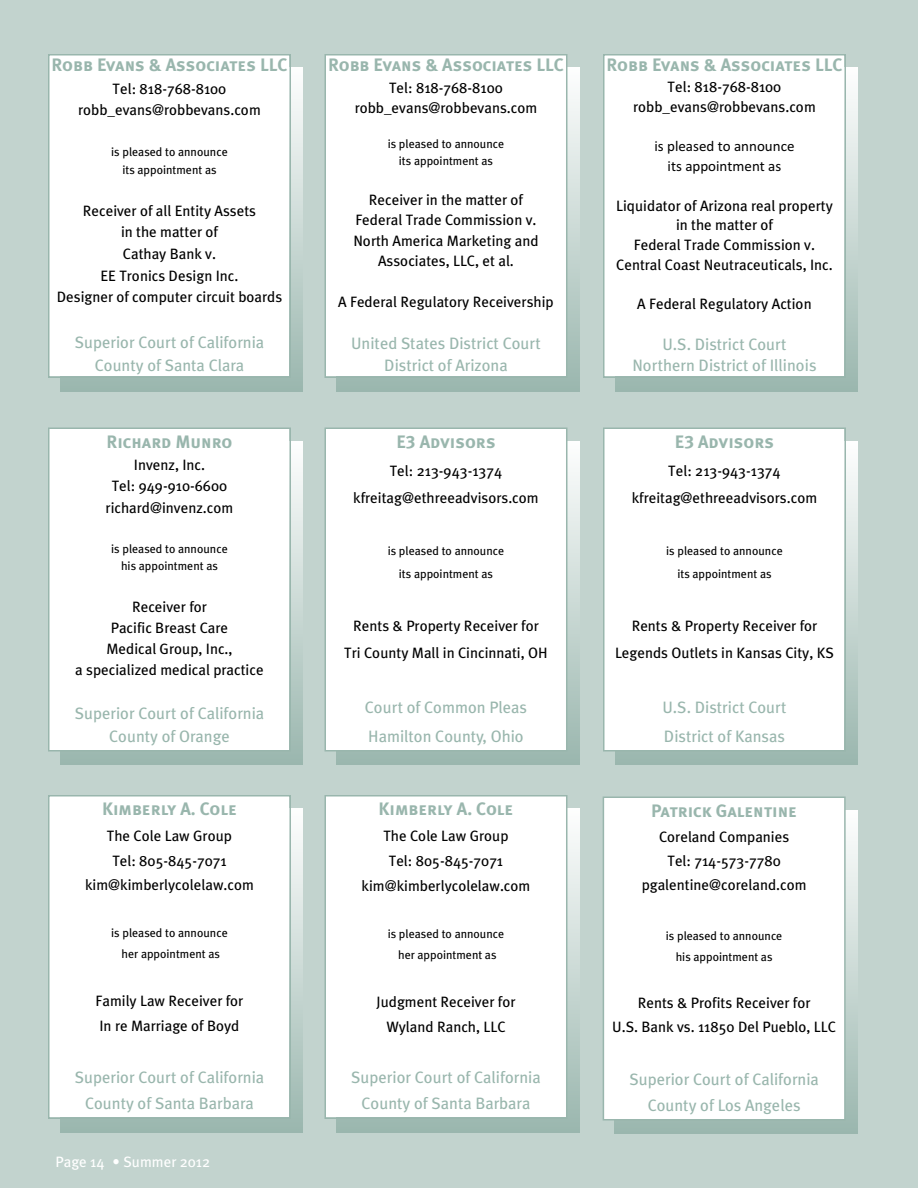
<style>
.page{position:relative;width:918px;height:1188px;background:#c2d3ce}
.page>*{position:absolute;margin:0;border:0;box-sizing:border-box;transform-origin:0 0}
.t1{font:18px "Meta Plus Bold Caps";color:#99b6ad}
.t2{font:16.5px/28.8px "Meta Plus";color:#99b6ad;text-align:center}
.t3{font:15px/21.6px "Meta Plus";color:#000;text-align:center}
.t4{font:15px/19.8px "Calibri";color:#000;text-align:center}
.t5{font:15px "Meta Plus";color:#fff}
.t6{font:12px/23.4px "Meta Plus";color:#000;text-align:center}
</style>
<div class="page">
<div style="left:60px;top:68px;width:243px;height:324px;background:linear-gradient(to bottom,#fefefe,#9ab6ae)"></div>
<div style="left:50px;top:56px;width:240px;height:320px;background:#fff"></div>
<div style="left:48px;top:54px;width:243px;height:324px;border:2px solid #99b6ad"></div>
<div style="left:336px;top:68px;width:243px;height:324px;background:linear-gradient(to bottom,#fefefe,#9ab6ae)"></div>
<div style="left:326px;top:56px;width:240px;height:320px;background:#fff"></div>
<div style="left:324px;top:54px;width:243px;height:324px;border:2px solid #99b6ad"></div>
<div style="left:615px;top:68px;width:243px;height:324px;background:linear-gradient(to bottom,#fefefe,#9ab6ae)"></div>
<div style="left:604px;top:56px;width:240px;height:320px;background:#fff"></div>
<div style="left:603px;top:54px;width:243px;height:324px;border:2px solid #99b6ad"></div>
<div style="left:60px;top:441px;width:243px;height:324px;background:linear-gradient(to bottom,#fefefe,#9ab6ae)"></div>
<div style="left:50px;top:429px;width:240px;height:321px;background:#fff"></div>
<div style="left:48px;top:428px;width:243px;height:324px;border:2px solid #99b6ad"></div>
<div style="left:336px;top:441px;width:243px;height:324px;background:linear-gradient(to bottom,#fefefe,#9ab6ae)"></div>
<div style="left:326px;top:429px;width:240px;height:321px;background:#fff"></div>
<div style="left:324px;top:428px;width:243px;height:324px;border:2px solid #99b6ad"></div>
<div style="left:615px;top:441px;width:243px;height:324px;background:linear-gradient(to bottom,#fefefe,#9ab6ae)"></div>
<div style="left:604px;top:429px;width:240px;height:321px;background:#fff"></div>
<div style="left:603px;top:428px;width:243px;height:324px;border:2px solid #99b6ad"></div>
<div style="left:60px;top:808px;width:243px;height:324px;background:linear-gradient(to bottom,#fefefe,#9ab7ae)"></div>
<div style="left:50px;top:796px;width:240px;height:322px;background:#fff"></div>
<div style="left:48px;top:795px;width:243px;height:324px;border:2px solid #99b6ad"></div>
<div style="left:336px;top:808px;width:243px;height:324px;background:linear-gradient(to bottom,#fefefe,#9ab7ae)"></div>
<div style="left:326px;top:796px;width:240px;height:322px;background:#fff"></div>
<div style="left:324px;top:795px;width:243px;height:324px;border:2px solid #99b6ad"></div>
<div style="left:615px;top:810px;width:243px;height:324px;background:linear-gradient(to bottom,#fefefe,#9ab6ae)"></div>
<div style="left:604px;top:798px;width:240px;height:321px;background:#fff"></div>
<div style="left:603px;top:796px;width:243px;height:324px;border:2px solid #99b6ad"></div>
<p class="t1" style="left:52px;top:54px;width:237px">Robb Evans &amp; Associates LLC</p>
<p class="t3" style="left:78px;top:78px;width:184px">Tel: 818-768-8100 robb_evans@robbevans.com</p>
<p class="t6" style="left:111px;top:143px;width:118px;line-height:18px">is pleased to announce its appointment as</p>
<p class="t3" style="left:57px;top:200px;width:227px">Receiver of all Entity Assets<br>in the matter of<br>Cathay Bank v.<br>EE Tronics Design Inc.<br>Designer of computer circuit boards</p>
<p class="t2" style="left:75px;top:331px;width:191px;line-height:23.4px">Superior Court of California<br>County of Santa Clara</p>
<p class="t1" style="left:106px;top:431px;width:128px">Richard Munro</p>
<p class="t3" style="left:106px;top:454px;width:129px">Invenz, Inc.<br>Tel: 949-910-6600 richard@invenz.com</p>
<p class="t6" style="left:111px;top:540px;width:118px;line-height:17.7px">is pleased to announce his appointment as</p>
<p class="t3" style="left:75px;top:596px;width:190px">Receiver for<br>Pacific Breast Care<br>Medical Group, Inc.,<br>a specialized medical practice</p>
<p class="t2" style="left:75px;top:702px;width:191px;line-height:23.1px">Superior Court of California<br>County of Orange</p>
<p class="t1" style="left:102px;top:798px;width:136px">Kimberly A. Cole</p>
<p class="t3" style="left:85px;top:824px;width:170px;line-height:24.6px">The Cole Law Group<br>Tel: 805-845-7071 kim@kimberlycolelaw.com</p>
<p class="t6" style="left:111px;top:923px;width:118px;line-height:21px">is pleased to announce her appointment as</p>
<p class="t3" style="left:96px;top:989px;width:149px;line-height:24.6px;text-align:left">Family Law Receiver for<br>In re Marriage of Boyd</p>
<p class="t2" style="left:75px;top:1064px;width:191px;line-height:26.4px">Superior Court of California<br>County of Santa Barbara</p>
<p class="t5" style="left:56px;top:1153px;width:156px">Page 14 • Summer 2012</p>
<p class="t1" style="left:328px;top:54px;width:237px">Robb Evans &amp; Associates LLC</p>
<p class="t3" style="left:355px;top:77px;width:184px;line-height:20.4px">Tel: 818-768-8100 robb_evans@robbevans.com</p>
<p class="t6" style="left:388px;top:136px;width:118px;line-height:16.8px">is pleased to announce its appointment as</p>
<p class="t3" style="left:353px;top:189px;width:187px;line-height:20.4px">Receiver in the matter of<br>Federal Trade Commission v.<br>North America Marketing and<br>Associates, LLC, et al.</p>
<p class="t3" style="left:338px;top:291px;width:217px">A Federal Regulatory Receivership</p>
<p class="t2" style="left:351px;top:332px;width:191px;line-height:22.2px">United States District Court<br>District of Arizona</p>
<p class="t1" style="left:396px;top:431px;width:101px">E3 Advisors</p>
<p class="t3" style="left:353px;top:457px;width:187px;line-height:27px">Tel: 213-943-1374 kfreitag@ethreeadvisors.com</p>
<p class="t6" style="left:388px;top:539px;width:118px">is pleased to announce its appointment as</p>
<p class="t3" style="left:344px;top:612px;width:205px;line-height:27px">Rents &amp; Property Receiver for<br>Tri County Mall in Cincinnati, OH</p>
<p class="t2" style="left:365px;top:693px;width:164px;text-align:left">Court of Common Pleas<br>Hamilton County, Ohio</p>
<p class="t1" style="left:379px;top:798px;width:136px">Kimberly A. Cole</p>
<p class="t3" style="left:362px;top:824px;width:170px;line-height:24.8px">The Cole Law Group<br>Tel: 805-845-7071 kim@kimberlycolelaw.com</p>
<p class="t6" style="left:388px;top:923px;width:118px;line-height:21.1px">is pleased to announce her appointment as</p>
<p class="t3" style="left:377px;top:990px;width:140px;line-height:24.8px">Judgment Receiver for<br>Wyland Ranch, LLC</p>
<p class="t2" style="left:351px;top:1064px;width:191px;line-height:26.5px">Superior Court of California<br>County of Santa Barbara</p>
<p class="t1" style="left:607px;top:54px;width:237px">Robb Evans &amp; Associates LLC</p>
<p class="t3" style="left:633px;top:77px;width:184px;line-height:19.8px">Tel: 818-768-8100 robb_evans@robbevans.com</p>
<p class="t4" style="left:654px;top:136px;width:142px">is pleased to announce its appointment as</p>
<p class="t3" style="left:616px;top:195px;width:218px;line-height:19.8px">Liquidator of Arizona real property in the matter of<br>Federal Trade Commission v.<br>Central Coast Neutraceuticals, Inc.</p>
<p class="t3" style="left:637px;top:293px;width:176px">A Federal Regulatory Action</p>
<p class="t2" style="left:632px;top:333px;width:186px;line-height:21.6px">U.S. District Court<br>Northern District of Illinois</p>
<p class="t1" style="left:675px;top:431px;width:101px">E3 Advisors</p>
<p class="t3" style="left:632px;top:457px;width:187px;line-height:27px">Tel: 213-943-1374 kfreitag@ethreeadvisors.com</p>
<p class="t6" style="left:666px;top:539px;width:118px">is pleased to announce its appointment as</p>
<p class="t3" style="left:615px;top:612px;width:220px;line-height:27px">Rents &amp; Property Receiver for<br>Legends Outlets in Kansas City, KS</p>
<p class="t2" style="left:662px;top:693px;width:126px;text-align:left">U.S. District Court<br>District of Kansas</p>
<p class="t1" style="left:651px;top:800px;width:147px">Patrick Galentine</p>
<p class="t3" style="left:642px;top:825px;width:166px;line-height:24.2px">Coreland Companies<br>Tel: 714-573-7780 pgalentine@coreland.com</p>
<p class="t6" style="left:666px;top:926px;width:118px;line-height:20.5px">is pleased to announce his appointment as</p>
<p class="t3" style="left:612px;top:990px;width:225px;line-height:24.2px">Rents &amp; Profits Receiver for<br>U.S. Bank vs. 11850 Del Pueblo, LLC</p>
<p class="t2" style="left:629px;top:1066px;width:191px;line-height:26px">Superior Court of California<br>County of Los Angeles</p>
</div>
